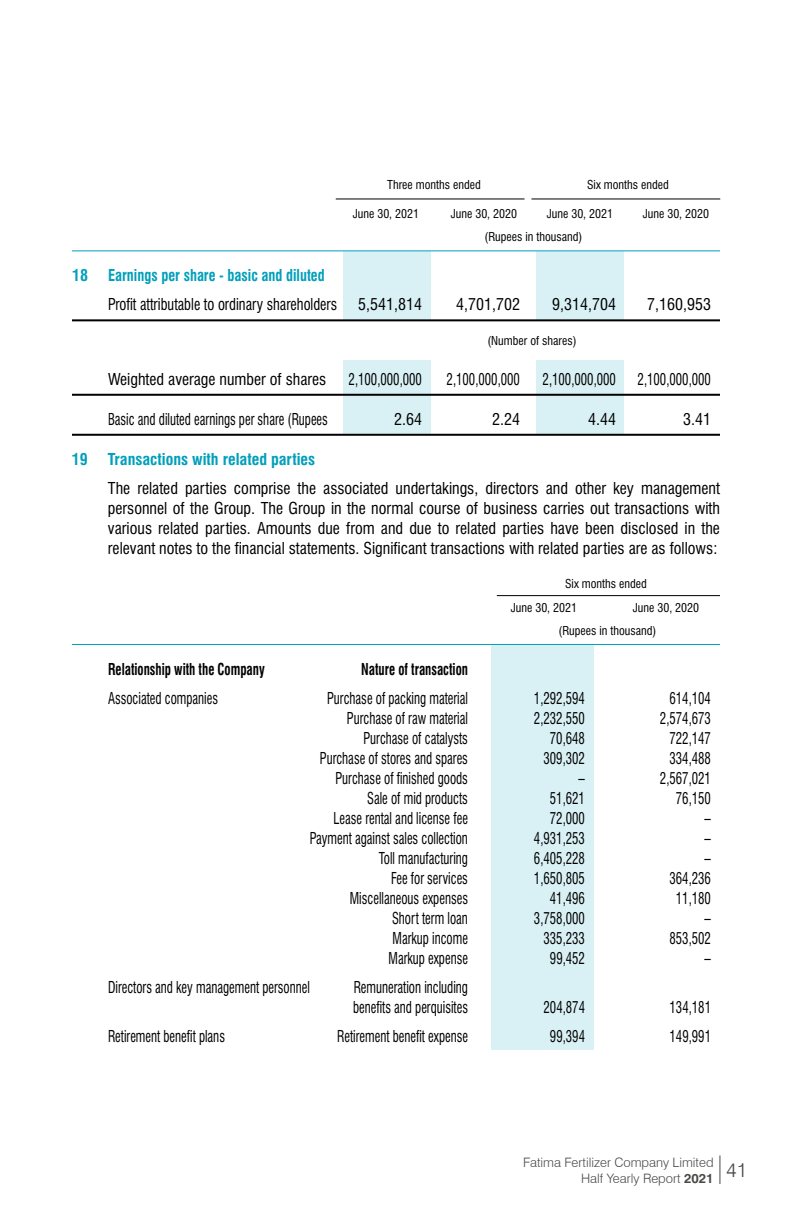
<style>
.page{position:relative;width:792px;height:1224px;background:#fff}
.page>*{position:absolute;margin:0;border:0;box-sizing:border-box;transform-origin:0 0}
.t1{font:300 20px "Swiss 721 BT";color:#494948}
.t2{font:condensed 16px/20px "Swiss 721 BT";color:#000;scale:.8 1}
.t3{font:condensed 16px/20px "Swiss 721 BT";color:#000;text-align:justify}
.t4{font:700 condensed 16px "Swiss 721 BT";color:#000;scale:.8 1}
.t5{font:condensed 16px "Swiss 721 BT";color:#000;scale:.9 1}
.t6{font:700 condensed 16px "Swiss 721 BT";color:#009fba}
.t7{font:700 condensed 16px "Swiss 721 BT";color:#009fba;scale:.9 1}
.t8{font:300 13px/15.6px "Swiss 721 BT";color:#494948;text-align:right}
.t9{font:condensed 12px/23.4px "Swiss 721 BT";color:#000}
.s1{font-weight:700}
</style>
<div class="page">
<svg style="left:720px;top:1156px;width:1px;height:28px"></svg>
<div style="left:491px;top:644px;width:103px;height:406px;background:#d9f1f5"></div>
<div style="left:536px;top:251px;width:88px;height:70px;background:#d9f1f5"></div>
<div style="left:343px;top:251px;width:88px;height:70px;background:#d9f1f5"></div>
<div style="left:536px;top:360px;width:88px;height:75px;background:#d9f1f5"></div>
<div style="left:343px;top:360px;width:88px;height:75px;background:#d9f1f5"></div>
<hr style="left:531px;top:199px;width:189px;height:1px;background:#000">
<hr style="left:336px;top:199px;width:189px;height:1px;background:#000">
<hr style="left:72px;top:250px;width:648px;height:1px;background:#009fba">
<hr style="left:72px;top:319px;width:648px;height:2px;background:#000">
<hr style="left:72px;top:394px;width:648px;height:2px;background:#000">
<hr style="left:72px;top:434px;width:648px;height:2px;background:#000">
<hr style="left:497px;top:595px;width:223px;height:1px;background:#000">
<hr style="left:72px;top:644px;width:648px;height:1px;background:#009fba">
<p class="t9" style="left:387px;top:173px;width:95px">Three months ended</p>
<p class="t9" style="left:587px;top:173px;width:83px">Six months ended</p>
<p class="t9" style="left:353px;top:202px;width:68px">June 30, 2021</p>
<p class="t9" style="left:451px;top:202px;width:68px">June 30, 2020</p>
<p class="t9" style="left:547px;top:202px;width:68px">June 30, 2021</p>
<p class="t9" style="left:643px;top:202px;width:68px">June 30, 2020</p>
<p class="t9" style="left:485px;top:225px;width:99px">(Rupees in thousand)</p>
<p class="t6" style="left:72px;top:266px;width:17px">18</p>
<p class="t7" style="left:108px;top:266px;width:242px">Earnings per share - basic and diluted</p>
<p class="t5" style="left:108px;top:295px;width:256px">Profit attributable to ordinary shareholders</p>
<p class="t3" style="left:358px;top:295px;width:65px">5,541,814</p>
<p class="t3" style="left:456px;top:295px;width:65px">4,701,702</p>
<p class="t3" style="left:552px;top:295px;width:65px">9,314,704</p>
<p class="t3" style="left:647px;top:295px;width:65px">7,160,953</p>
<p class="t9" style="left:487px;top:329px;width:91px">(Number of shares)</p>
<p class="t3" style="left:108px;top:369px;width:220px">Weighted average number of shares</p>
<p class="t2" style="left:349px;top:369px;width:93px">2,100,000,000</p>
<p class="t2" style="left:447px;top:369px;width:93px">2,100,000,000</p>
<p class="t2" style="left:543px;top:369px;width:93px">2,100,000,000</p>
<p class="t2" style="left:638px;top:369px;width:93px">2,100,000,000</p>
<p class="t2" style="left:108px;top:409px;width:276px">Basic and diluted earnings per share (Rupees</p>
<p class="t3" style="left:394px;top:409px;width:29px">2.64</p>
<p class="t3" style="left:492px;top:409px;width:29px">2.24</p>
<p class="t3" style="left:588px;top:409px;width:29px">4.44</p>
<p class="t3" style="left:683px;top:409px;width:29px">3.41</p>
<p class="t6" style="left:72px;top:449px;width:17px">19</p>
<p class="t6" style="left:108px;top:449px;width:209px">Transactions with related parties</p>
<p class="t3" style="left:108px;top:478px;width:614px">The related parties comprise the associated undertakings, directors and other key management personnel of the Group. The Group in the normal course of business carries out transactions with various related parties. Amounts due from and due to related parties have been disclosed in the relevant notes to the financial statements. Significant transactions with related parties are as follows:</p>
<p class="t9" style="left:511px;top:572px;width:138px;text-indent:54px">Six months ended<br>June 30, 2021</p>
<p class="t9" style="left:559px;top:596px;width:142px;text-indent:74px">June 30, 2020 (Rupees in thousand)</p>
<p class="t4" style="left:108px;top:660px;width:197px">Relationship with the Company</p>
<p class="t4" style="left:361px;top:660px;width:135px">Nature of transaction</p>
<p class="t2" style="left:108px;top:688px;width:139px">Associated companies</p>
<p class="t2" style="left:327px;top:688px;width:178px">Purchase of packing material</p>
<p class="t2" style="left:534px;top:688px;width:65px">1,292,594</p>
<p class="t2" style="left:670px;top:688px;width:53px">614,104</p>
<p class="t2" style="left:347px;top:708px;width:153px">Purchase of raw material</p>
<p class="t2" style="left:534px;top:708px;width:65px">2,232,550</p>
<p class="t2" style="left:660px;top:708px;width:65px">2,574,673</p>
<p class="t2" style="left:364px;top:728px;width:132px">Purchase of catalysts</p>
<p class="t2" style="left:550px;top:728px;width:45px">70,648</p>
<p class="t2" style="left:670px;top:728px;width:53px">722,147</p>
<p class="t2" style="left:320px;top:748px;width:187px">Purchase of stores and spares</p>
<p class="t2" style="left:544px;top:748px;width:53px">309,302</p>
<p class="t2" style="left:670px;top:748px;width:53px">334,488</p>
<p class="t2" style="left:336px;top:768px;width:167px">Purchase of finished goods</p>
<p class="t2" style="left:579px;top:768px;width:10px">–</p>
<p class="t2" style="left:660px;top:768px;width:65px">2,567,021</p>
<p class="t2" style="left:367px;top:788px;width:127px">Sale of mid products</p>
<p class="t2" style="left:550px;top:788px;width:45px">51,621</p>
<p class="t2" style="left:676px;top:788px;width:45px">76,150</p>
<p class="t2" style="left:333px;top:808px;width:170px">Lease rental and license fee</p>
<p class="t2" style="left:550px;top:808px;width:45px">72,000</p>
<p class="t2" style="left:705px;top:808px;width:10px">–</p>
<p class="t2" style="left:310px;top:828px;width:199px">Payment against sales collection</p>
<p class="t2" style="left:534px;top:828px;width:65px">4,931,253</p>
<p class="t2" style="left:705px;top:828px;width:10px">–</p>
<p class="t2" style="left:379px;top:848px;width:113px">Toll manufacturing</p>
<p class="t2" style="left:534px;top:848px;width:65px">6,405,228</p>
<p class="t2" style="left:705px;top:848px;width:10px">–</p>
<p class="t2" style="left:391px;top:868px;width:98px">Fee for services</p>
<p class="t2" style="left:534px;top:868px;width:65px">1,650,805</p>
<p class="t2" style="left:670px;top:868px;width:53px">364,236</p>
<p class="t2" style="left:350px;top:888px;width:149px">Miscellaneous expenses</p>
<p class="t2" style="left:550px;top:888px;width:45px">41,496</p>
<p class="t2" style="left:676px;top:888px;width:45px">11,180</p>
<p class="t2" style="left:392px;top:908px;width:96px">Short term loan</p>
<p class="t2" style="left:534px;top:908px;width:65px">3,758,000</p>
<p class="t2" style="left:705px;top:908px;width:10px">–</p>
<p class="t2" style="left:393px;top:928px;width:96px">Markup income</p>
<p class="t2" style="left:544px;top:928px;width:53px">335,233</p>
<p class="t2" style="left:670px;top:928px;width:53px">853,502</p>
<p class="t2" style="left:389px;top:948px;width:101px">Markup expense</p>
<p class="t2" style="left:550px;top:948px;width:45px">99,452</p>
<p class="t2" style="left:705px;top:948px;width:10px">–</p>
<p class="t2" style="left:108px;top:977px;width:254px">Directors and key management personnel</p>
<p class="t2" style="left:353px;top:977px;width:145px">Remuneration including benefits and perquisites</p>
<p class="t2" style="left:544px;top:997px;width:53px">204,874</p>
<p class="t2" style="left:670px;top:997px;width:53px">134,181</p>
<p class="t2" style="left:108px;top:1026px;width:148px">Retirement benefit plans</p>
<p class="t2" style="left:337px;top:1026px;width:165px">Retirement benefit expense</p>
<p class="t2" style="left:550px;top:1026px;width:45px">99,394</p>
<p class="t2" style="left:670px;top:1026px;width:53px">149,991</p>
<p class="t8" style="left:523px;top:1155px;width:192px">Fatima Fertilizer Company Limited<br>Half Yearly Report <span class="s1">2021</span></p>
<p class="t1" style="left:726px;top:1158px;width:23px">41</p>
</div>
